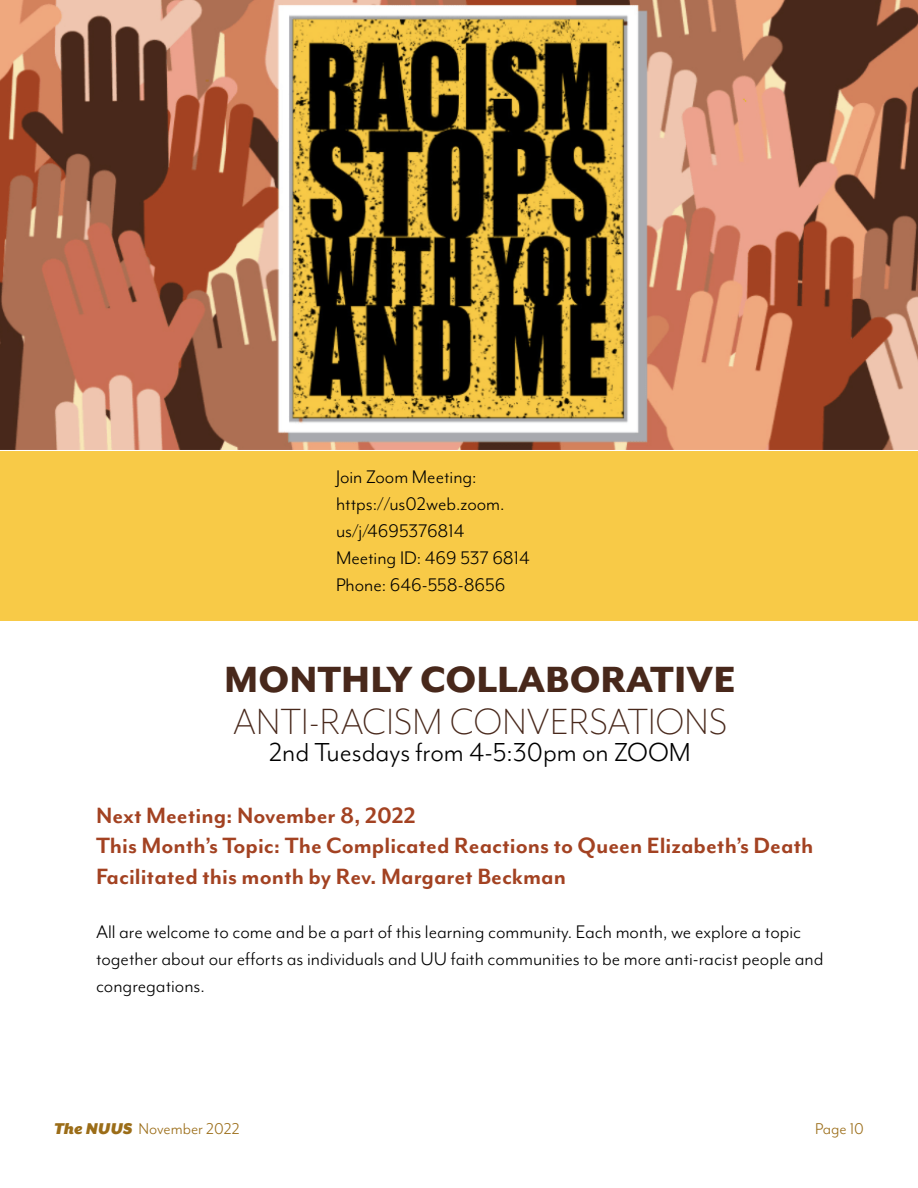
<style>
.page{position:relative;width:918px;height:1188px;background:#fff}
.page>*{position:absolute;margin:0;border:0;box-sizing:border-box;transform-origin:0 0}
.t1{font:300 42px "Mr Eaves Mod OT";color:#48281b}
.t2{font:800 42px "Mr Eaves Mod OT";color:#48281b}
.t3{font:30px "Mr Eaves Mod OT";color:#000}
.t4{font:700 25.5px/30.6px "Mr Eaves Mod OT";color:#a34222}
.t5{font:21px/27px "Mr Eaves Mod OT";color:#000}
.t6{font:18px "Mr Eaves Mod OT";color:#9b6d18}
.s1{font-family:"Mr Eaves XL San OT";font-weight:900;font-style:italic}
</style>
<div class="page">
<div style="left:0;top:309px;width:918px;height:312px;background:#f8ca47"></div>
<img style="left:0;top:0;width:918px;height:450px">
<p class="t5" style="left:336px;top:463px;width:195px">Join Zoom Meeting: https://us02web.zoom. us/j/4695376814<br>Meeting ID: 469 537 6814<br>Phone: 646-558-8656</p>
<h1 class="t2" style="left:224px;top:655px;width:513px">MONTHLY COLLABORATIVE</h1>
<h1 class="t1" style="left:233px;top:699px;width:496px">ANTI-RACISM CONVERSATIONS</h1>
<h2 class="t3" style="left:269px;top:736px;width:423px">2nd Tuesdays from 4-5:30pm on ZOOM</h2>
<p class="t4" style="left:96px;top:799px;width:719px">Next Meeting: November 8, 2022<br>This Month’s Topic: The Complicated Reactions to Queen Elizabeth’s Death<br>Facilitated this month by Rev. Margaret Beckman</p>
<p class="t5" style="left:96px;top:918px;width:729px">All are welcome to come and be a part of this learning community. Each month, we explore a topic together about our efforts as individuals and UU faith communities to be more anti-racist people and congregations.</p>
<p class="t6" style="left:54px;top:1119px;width:187px"><span class="s1">The NUUS</span> November 2022</p>
<p class="t6" style="left:815px;top:1119px;width:50px">Page 10</p>
</div>
